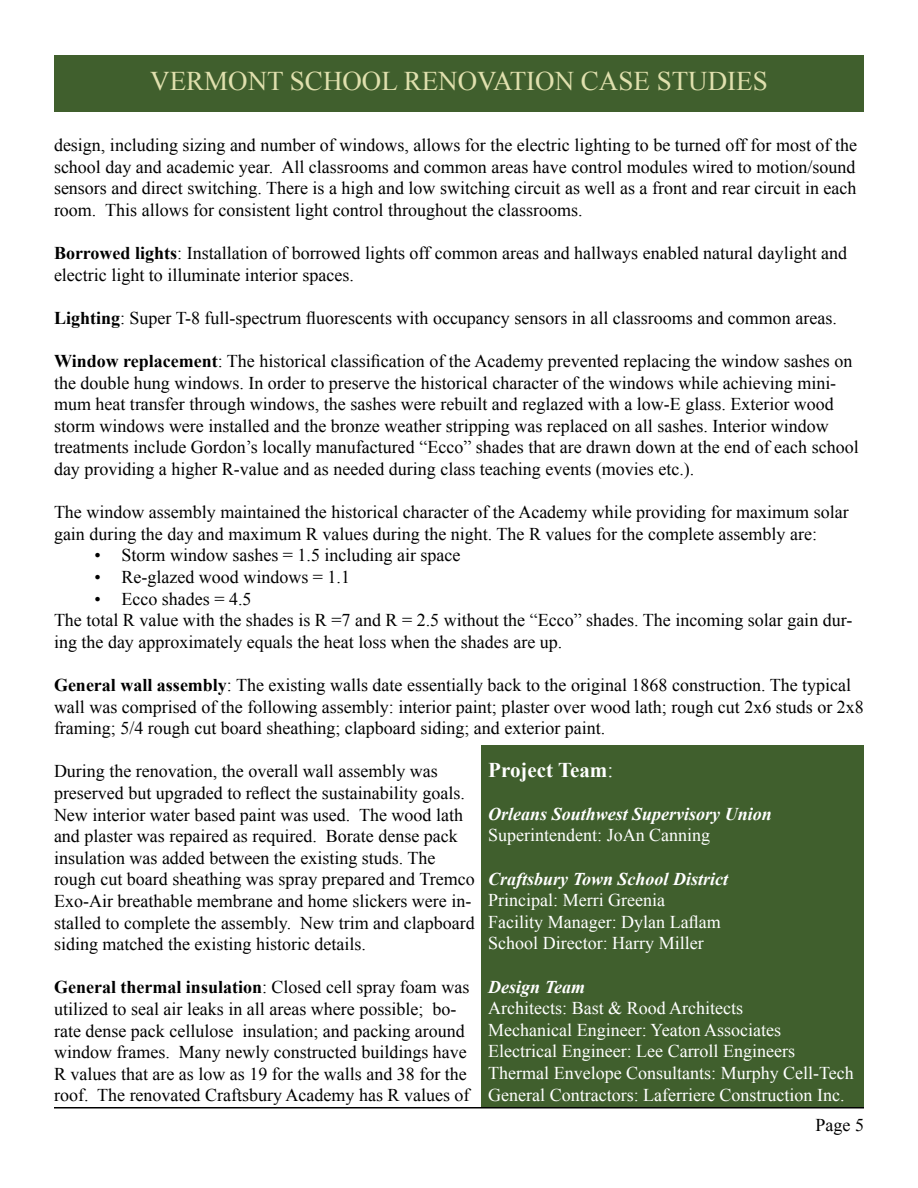
<style>
.page{position:relative;width:918px;height:1188px;background:#fff}
.page>*{position:absolute;margin:0;border:0;box-sizing:border-box;transform-origin:0 0}
.t1{font:27px "Times New Roman";color:#e0e0ae}
.t2{font:700 21px "Times New Roman";color:#fff}
.t3{font:18px/21.6px "Times New Roman";color:#000}
.t4{font:18px/21.6px "Times New Roman";color:#fff}
.t5{font:italic 700 18px "Times New Roman";color:#fff}
.s1{font-weight:700}
.s2{font-weight:400}
</style>
<div class="page">
<hr style="left:54px;top:1107px;width:810px;height:1px;background:#000">
<div style="left:54px;top:55px;width:810px;height:57px;background:#405f2d"></div>
<div style="left:482px;top:745px;width:382px;height:362px;background:#405f2d"></div>
<h1 class="t1" style="left:150px;top:63px;width:619px">VERMONT SCHOOL RENOVATION CASE STUDIES</h1>
<h1 class="t1" style="left:282px;top:63px;width:340px">DEFINING GREEN SCHOOL</h1>
<p class="t3" style="left:54px;top:134px;width:805px;text-align:justify">design, including sizing and number of windows, allows for the electric lighting to be turned off for most of the school day and academic year. All classrooms and common areas have control modules wired to motion/sound sensors and direct switching. There is a high and low switching circuit as well as a front and rear circuit in each room. This allows for consistent light control throughout the classrooms.</p>
<p class="t3" style="left:54px;top:242px;width:795px"><span class="s1">Borrowed lights</span>: Installation of borrowed lights off common areas and hallways enabled natural daylight and electric light to illuminate interior spaces.</p>
<p class="t3" style="left:54px;top:307px;width:784px"><span class="s1">Lighting</span>: Super T-8 full-spectrum fluorescents with occupancy sensors in all classrooms and common areas.</p>
<p class="t3" style="left:54px;top:350px;width:806px"><span class="s1">Window replacement</span>: The historical classification of the Academy prevented replacing the window sashes on the double hung windows. In order to preserve the historical character of the windows while achieving mini&shy;mum heat transfer through windows, the sashes were rebuilt and reglazed with a low-E glass. Exterior wood storm windows were installed and the bronze weather stripping was replaced on all sashes. Interior window treatments include Gordon’s locally manufactured “Ecco” shades that are drawn down at the end of each school day providing a higher R-value and as needed during class teaching events (movies etc.).</p>
<p class="t3" style="left:54px;top:501px;width:796px">The window assembly maintained the historical character of the Academy while providing for maximum solar gain during the day and maximum R values during the night. The R values for the complete assembly are:</p>
<p class="t3" style="left:94px;top:544px;width:368px">• Storm window sashes = 1.5 including air space</p>
<p class="t3" style="left:94px;top:566px;width:257px">• Re-glazed wood windows = 1.1</p>
<p class="t3" style="left:54px;top:587px;width:800px;text-indent:40px">• Ecco shades = 4.5<br>The total R value with the shades is R =7 and R = 2.5 without the “Ecco” shades. The incoming solar gain dur&shy;ing the day approximately equals the heat loss when the shades are up.</p>
<p class="t3" style="left:54px;top:674px;width:811px"><span class="s1">General wall assembly</span>: The existing walls date essentially back to the original 1868 construction. The typical wall was comprised of the following assembly: interior paint; plaster over wood lath; rough cut 2x6 studs or 2x8 framing; 5/4 rough cut board sheathing; clapboard siding; and exterior paint.</p>
<p class="t3" style="left:54px;top:760px;width:422px">During the renovation, the overall wall assembly was preserved but upgraded to reflect the sustainability goals.<br>New interior water based paint was used. The wood lath and plaster was repaired as required. Borate dense pack insulation was added between the existing studs. The rough cut board sheathing was spray prepared and Tremco Exo-Air breathable membrane and home slickers were in&shy;stalled to complete the assembly. New trim and clapboard siding matched the existing historic details.</p>
<p class="t3" style="left:54px;top:976px;width:417px"><span class="s1">General thermal insulation</span>: Closed cell spray foam was utilized to seal air leaks in all areas where possible; bo&shy;rate dense pack cellulose insulation; and packing around window frames. Many newly constructed buildings have R values that are as low as 19 for the walls and 38 for the roof. The renovated Craftsbury Academy has R values of</p>
<p class="t2" style="left:488px;top:755px;width:127px">Project Team<span class="s2">:</span></p>
<p class="t5" style="left:488px;top:801px;width:285px">Orleans Southwest Supervisory Union</p>
<p class="t4" style="left:488px;top:824px;width:223px">Superintendent: JoAn Canning</p>
<p class="t5" style="left:488px;top:866px;width:241px">Craftsbury Town School District</p>
<p class="t4" style="left:488px;top:889px;width:234px">Principal: Merri Greenia<br>Facility Manager: Dylan Laflam<br>School Director: Harry Miller</p>
<p class="t5" style="left:488px;top:974px;width:98px">Design Team</p>
<p class="t4" style="left:488px;top:997px;width:367px">Architects: Bast &amp; Rood Architects<br>Mechanical Engineer: Yeaton Associates Electrical Engineer: Lee Carroll Engineers Thermal Envelope Consultants: Murphy Cell-Tech General Contractors: Laferriere Construction Inc.</p>
<p class="t3" style="left:816px;top:1114px;width:50px">Page 5</p>
</div>
